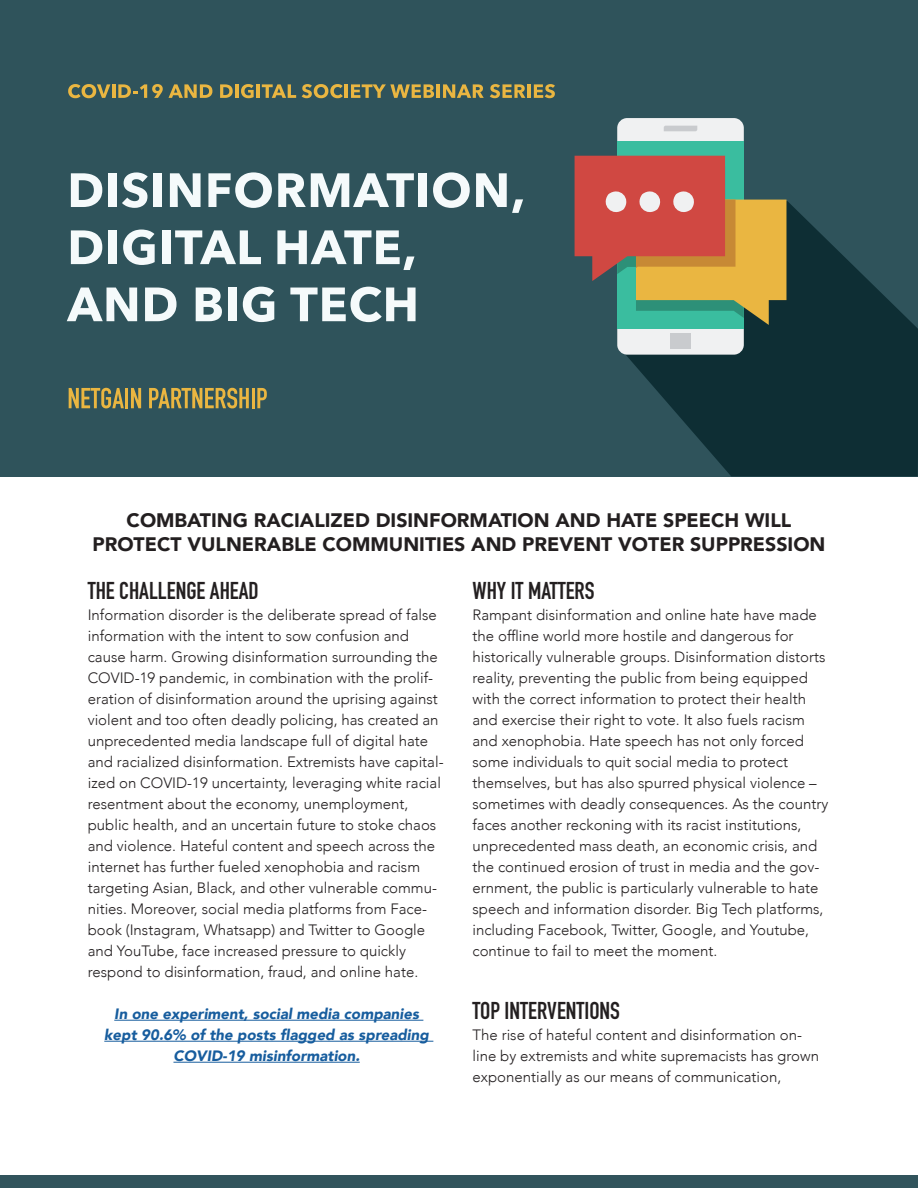
<style>
.page{position:relative;width:918px;height:1188px;background:#fff}
.page>*{position:absolute;margin:0;border:0;box-sizing:border-box;transform-origin:0 0}
.t1{font:700 24px "DIN Condensed";color:#231f20}
.t2{font:900 19.5px "Avenir";color:#231f20}
.t3{font:300 15px/21px "Avenir";color:#231f20}
.t4{font:italic 900 15px/21px "Avenir";color:#175d9e;text-align:center}
</style>
<div class="page">
<hr style="left:114px;top:1020px;width:309px;height:1px;background:#175d9e">
<hr style="left:104px;top:1041px;width:329px;height:1px;background:#175d9e">
<hr style="left:173px;top:1062px;width:187px;height:1px;background:#175d9e">
<div style="left:0;top:0;width:918px;height:477px;background:#2f535b"></div>
<svg style="left:618px;top:199px;width:300px;height:277px;fill:#0e2e34"></svg>
<svg style="left:69px;top:388px;width:55px;height:20px"></svg>
<hr style="left:125px;top:388px;width:3px;height:20px;background:#eab641">
<svg style="left:131px;top:388px;width:10px;height:20px"></svg>
<svg style="left:149px;top:388px;width:100px;height:20px"></svg>
<hr style="left:252px;top:388px;width:3px;height:20px;background:#eab641">
<svg style="left:257px;top:388px;width:10px;height:20px"></svg>
<svg style="left:71px;top:173px;width:31px;height:34px"></svg>
<div style="left:109px;top:173px;width:8px;height:34px;background:#f5fafb"></div>
<svg style="left:122px;top:172px;width:26px;height:36px"></svg>
<div style="left:154px;top:173px;width:8px;height:34px;background:#f5fafb"></div>
<svg style="left:170px;top:173px;width:31px;height:34px"></svg>
<svg style="left:208px;top:172px;width:64px;height:36px"></svg>
<svg style="left:278px;top:173px;width:136px;height:34px"></svg>
<div style="left:419px;top:173px;width:8px;height:34px;background:#f5fafb"></div>
<svg style="left:433px;top:172px;width:37px;height:36px"></svg>
<svg style="left:476px;top:173px;width:47px;height:40px"></svg>
<svg style="left:71px;top:230px;width:31px;height:34px"></svg>
<div style="left:109px;top:230px;width:8px;height:34px;background:#f5fafb"></div>
<svg style="left:123px;top:230px;width:32px;height:35px"></svg>
<div style="left:162px;top:230px;width:8px;height:34px;background:#f5fafb"></div>
<svg style="left:175px;top:230px;width:86px;height:34px"></svg>
<svg style="left:277px;top:230px;width:138px;height:40px"></svg>
<svg style="left:67px;top:288px;width:70px;height:33px"></svg>
<svg style="left:145px;top:288px;width:32px;height:33px"></svg>
<svg style="left:196px;top:288px;width:26px;height:33px"></svg>
<div style="left:228px;top:288px;width:8px;height:33px;background:#f5fafb"></div>
<svg style="left:243px;top:287px;width:31px;height:35px"></svg>
<svg style="left:290px;top:287px;width:126px;height:35px"></svg>
<svg style="left:68px;top:84px;width:42px;height:14px"></svg>
<hr style="left:112px;top:84px;width:3px;height:14px;background:#eab641">
<svg style="left:118px;top:84px;width:45px;height:14px"></svg>
<svg style="left:169px;top:84px;width:43px;height:14px"></svg>
<svg style="left:220px;top:84px;width:13px;height:14px"></svg>
<hr style="left:235px;top:84px;width:4px;height:14px;background:#eab641">
<svg style="left:241px;top:84px;width:13px;height:14px"></svg>
<hr style="left:257px;top:84px;width:3px;height:14px;background:#eab641">
<svg style="left:262px;top:84px;width:34px;height:14px"></svg>
<svg style="left:302px;top:84px;width:41px;height:14px"></svg>
<hr style="left:345px;top:84px;width:3px;height:14px;background:#eab641">
<svg style="left:351px;top:84px;width:83px;height:14px"></svg>
<hr style="left:437px;top:84px;width:3px;height:14px;background:#eab641">
<svg style="left:443px;top:84px;width:41px;height:14px"></svg>
<svg style="left:490px;top:84px;width:35px;height:14px"></svg>
<hr style="left:527px;top:84px;width:4px;height:14px;background:#eab641">
<svg style="left:534px;top:84px;width:21px;height:14px"></svg>
<div style="left:617px;top:118px;width:127px;height:237px;background:#f0f1f2;border-radius:10px"></div>
<div style="left:670px;top:333px;width:21px;height:16px;background:#c9cbce"></div>
<svg style="left:664px;top:126px;width:33px;height:5px"></svg>
<div style="left:617px;top:141px;width:127px;height:188px;background:#3abd9f"></div>
<svg style="left:575px;top:156px;width:211px;height:169px"></svg>
<div style="left:0;top:1175px;width:918px;height:13px;background:#31545c"></div>
<p class="t2" style="left:127px;top:503px;width:666px">COMBATING RACIALIZED DISINFORMATION AND HATE SPEECH WILL</p>
<p class="t2" style="left:93px;top:527px;width:734px">PROTECT VULNERABLE COMMUNITIES AND PREVENT VOTER SUPPRESSION</p>
<p class="t1" style="left:88px;top:575px;width:173px">THE CHALLENGE AHEAD</p>
<p class="t3" style="left:88px;top:604px;width:357px">Information disorder is the deliberate spread of false information with the intent to sow confusion and cause harm. Growing disinformation surrounding the COVID-19 pandemic, in combination with the prolif&shy;eration of disinformation around the uprising against violent and too often deadly policing, has created an unprecedented media landscape full of digital hate and racialized disinformation. Extremists have capital&shy;ized on COVID-19 uncertainty, leveraging white racial resentment about the economy, unemployment, public health, and an uncertain future to stoke chaos and violence. Hateful content and speech across the internet has further fueled xenophobia and racism targeting Asian, Black, and other vulnerable commu&shy;nities. Moreover, social media platforms from Face&shy;book (Instagram, Whatsapp) and Twitter to Google and YouTube, face increased pressure to quickly respond to disinformation, fraud, and online hate.</p>
<p class="t4" style="left:104px;top:1003px;width:326px">In one experiment, social media companies kept 90.6% of the posts flagged as spreading<br>COVID-19 misinformation.</p>
<p class="t1" style="left:472px;top:575px;width:124px">WHY IT MATTERS</p>
<p class="t3" style="left:472px;top:604px;width:357px">Rampant disinformation and online hate have made the offline world more hostile and dangerous for historically vulnerable groups. Disinformation distorts reality, preventing the public from being equipped with the correct information to protect their health and exercise their right to vote. It also fuels racism and xenophobia. Hate speech has not only forced some individuals to quit social media to protect themselves, but has also spurred physical violence – sometimes with deadly consequences. As the country faces another reckoning with its racist institutions, unprecedented mass death, an economic crisis, and the continued erosion of trust in media and the gov&shy;ernment, the public is particularly vulnerable to hate speech and information disorder. Big Tech platforms, including Facebook, Twitter, Google, and Youtube, continue to fail to meet the moment.</p>
<p class="t1" style="left:472px;top:995px;width:149px">TOP INTERVENTIONS</p>
<p class="t3" style="left:472px;top:1024px;width:348px">The rise of hateful content and disinformation on&shy;line by extremists and white supremacists has grown exponentially as our means of communication,</p>
</div>
